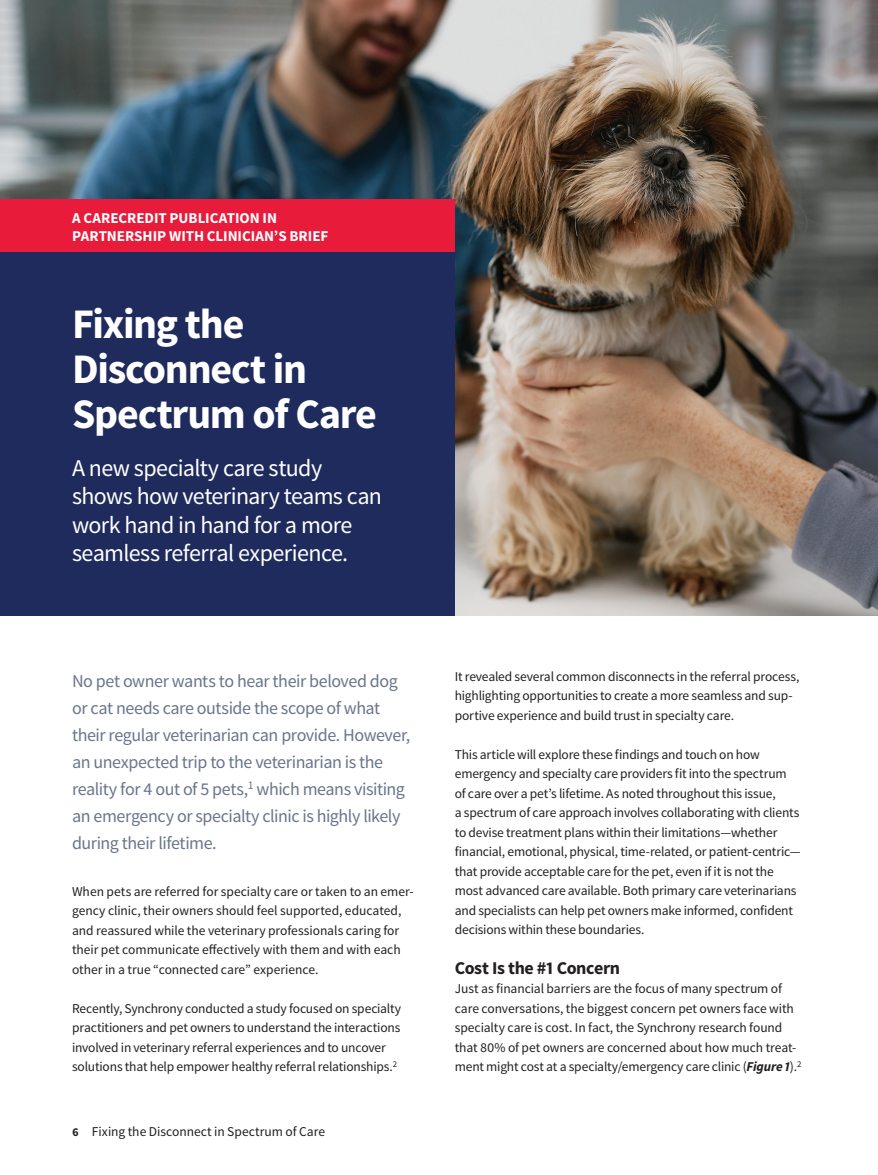
<style>
.page{position:relative;width:878px;height:1175px;background:#fff}
.page>*{position:absolute;margin:0;border:0;box-sizing:border-box;transform-origin:0 0}
.t1{font:700 42px/45px "Source Sans Pro";letter-spacing:-.03em;color:#fff}
.t2{font:24px/28.5px "Source Sans Pro";letter-spacing:-.025em;color:#fff}
.t3{font:18px/27px "Source Sans Pro";letter-spacing:-.025em;color:#69758c}
.t4{font:700 18px "Source Sans Pro";letter-spacing:-.02em;color:#231f20}
.t5{font:700 15px/18px "Source Sans Pro";color:#fff}
.t6{font:13.5px/19.5px "Source Sans Pro";letter-spacing:-.01em;color:#231f20}
.s1{font-weight:700;font-size:12px}
.s2{font-weight:700;font-style:italic}
</style>
<div class="page">
<img style="left:0;top:0;width:878px;height:615px">
<div style="left:0;top:252px;width:454px;height:363px;background:#202b5d"></div>
<div style="left:0;top:200px;width:454px;height:52px;background:#e91b3a"></div>
<p class="t5" style="left:72px;top:209px;width:258px">A CARECREDIT PUBLICATION IN<br>PARTNERSHIP WITH CLINICIAN’S BRIEF</p>
<h1 class="t1" style="left:72px;top:303px;width:306px">Fixing the<br>Disconnect in<br>Spectrum of Care</h1>
<h2 class="t2" style="left:72px;top:454px;width:311px">A new specialty care study shows how veterinary teams can work hand in hand for a more seamless referral experience.</h2>
<p class="t3" style="left:72px;top:667px;width:340px">No pet owner wants to hear their beloved dog or cat needs care outside the scope of what their regular veterinarian can provide. However, an unexpected trip to the veterinarian is the reality for 4 out of 5 pets,<sup>1</sup> which means visiting an emergency or specialty clinic is highly likely during their lifetime.</p>
<p class="t6" style="left:72px;top:881px;width:343px">When pets are referred for specialty care or taken to an emer&shy;gency clinic, their owners should feel supported, educated, and reassured while the veterinary professionals caring for their pet communicate effectively with them and with each other in a true “connected care” experience.</p>
<p class="t6" style="left:72px;top:998px;width:331px">Recently, Synchrony conducted a study focused on specialty practitioners and pet owners to understand the interactions involved in veterinary referral experiences and to uncover solutions that help empower healthy referral relationships.<sup>2</sup></p>
<p class="t6" style="left:72px;top:1121px;width:254px"><span class="s1">6</span> Fixing the Disconnect in Spectrum of Care</p>
<p class="t6" style="left:455px;top:667px;width:346px">It revealed several common disconnects in the referral process, highlighting opportunities to create a more seamless and sup&shy;portive experience and build trust in specialty care.</p>
<p class="t6" style="left:455px;top:745px;width:347px">This article will explore these findings and touch on how emergency and specialty care providers fit into the spectrum of care over a pet’s lifetime. As noted throughout this issue,<br>a spectrum of care approach involves collaborating with clients to devise treatment plans within their limitations—whether financial, emotional, physical, time-related, or patient-centric— that provide acceptable care for the pet, even if it is not the most advanced care available. Both primary care veterinarians and specialists can help pet owners make informed, confident decisions within these boundaries.</p>
<h3 class="t4" style="left:454px;top:956px;width:167px">Cost Is the #1 Concern</h3>
<p class="t6" style="left:454px;top:979px;width:348px">Just as financial barriers are the focus of many spectrum of care conversations, the biggest concern pet owners face with specialty care is cost. In fact, the Synchrony research found that 80% of pet owners are concerned about how much treat&shy;ment might cost at a specialty/emergency care clinic (<span class="s2">Figure 1</span>).<sup>2</sup></p>
</div>
